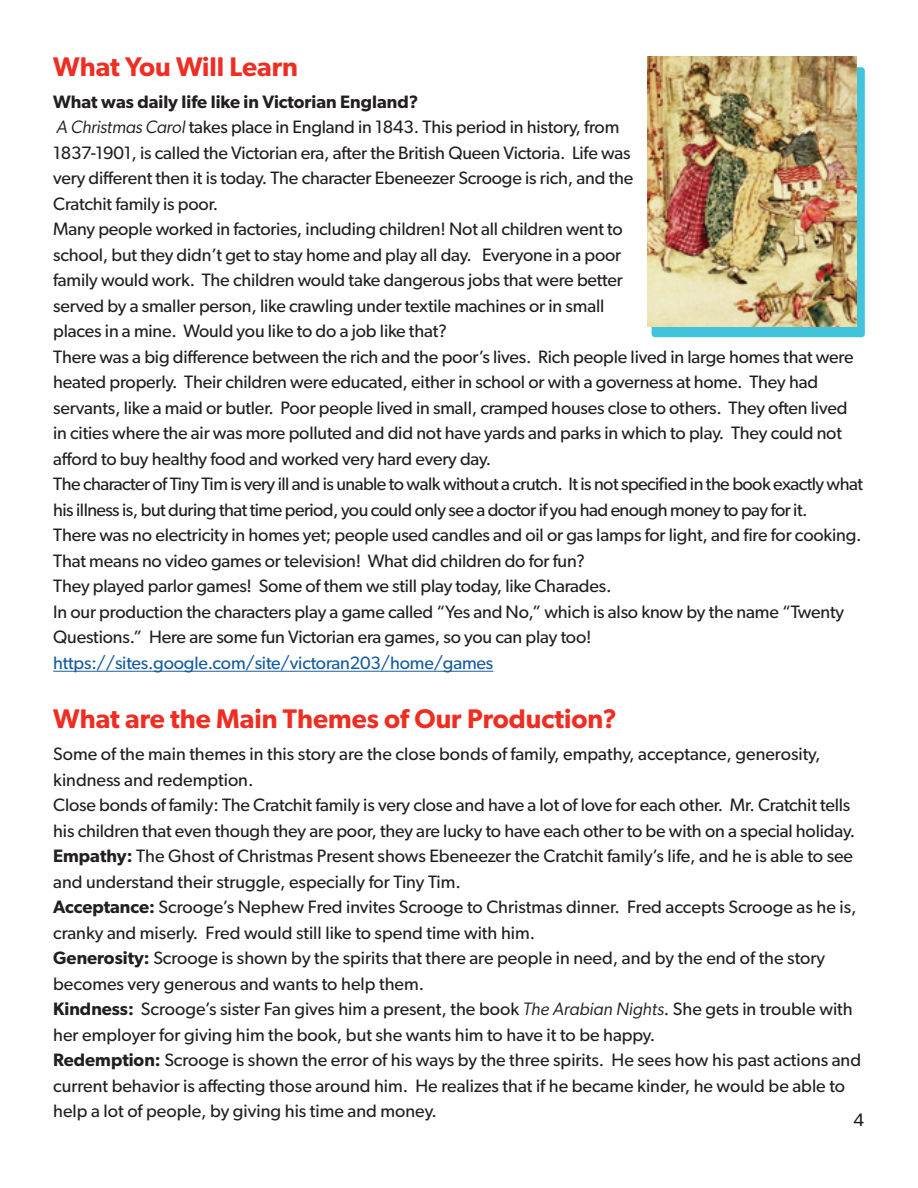
<style>
.page{position:relative;width:918px;height:1188px;background:#fff}
.page>*{position:absolute;margin:0;border:0;box-sizing:border-box;transform-origin:0 0}
.t1{font:600 27px "Gibson";color:#ee2e22}
.t2{font:18px/25.5px "Gibson";letter-spacing:-.01em;color:#231f20}
.t3{font:18px "Gibson";letter-spacing:-.01em;color:#175d9e}
.s1{font-weight:600}
.s2{font-style:italic}
</style>
<div class="page">
<hr style="left:53px;top:671px;width:440px;height:1px;background:#175d9e">
<div style="left:652px;top:67px;width:213px;height:270px;background:#42c3dc"></div>
<img style="left:647px;top:57px;width:210px;height:270px">
<h1 class="t1" style="left:53px;top:50px;width:246px">What You Will Learn</h1>
<p class="t2" style="left:53px;top:89px;width:811px"><span class="s1">What was daily life like in Victorian England?<br></span><span class="s2">A Christmas Carol</span> takes place in England in 1843. This period in history, from<br>1837-1901, is called the Victorian era, after the British Queen Victoria. Life was<br>very different then it is today. The character Ebeneezer Scrooge is rich, and the<br>Cratchit family is poor.<br>Many people worked in factories, including children! Not all children went to<br>school, but they didn’t get to stay home and play all day. Everyone in a poor<br>family would work. The children would take dangerous jobs that were better<br>served by a smaller person, like crawling under textile machines or in small<br>places in a mine. Would you like to do a job like that?<br>There was a big difference between the rich and the poor’s lives. Rich people lived in large homes that were heated properly. Their children were educated, either in school or with a governess at home. They had servants, like a maid or butler. Poor people lived in small, cramped houses close to others. They often lived in cities where the air was more polluted and did not have yards and parks in which to play. They could not afford to buy healthy food and worked very hard every day.<br>The character of Tiny Tim is very ill and is unable to walk without a crutch. It is not specified in the book exactly what his illness is, but during that time period, you could only see a doctor if you had enough money to pay for it.<br>There was no electricity in homes yet; people used candles and oil or gas lamps for light, and fire for cooking.<br>That means no video games or television! What did children do for fun?<br>They played parlor games! Some of them we still play today, like Charades.<br>In our production the characters play a game called “Yes and No,” which is also know by the name “Twenty Questions.” Here are some fun Victorian era games, so you can play too!</p>
<p class="t3" style="left:53px;top:652px;width:442px">https://sites.google.com/site/victoran203/home/games</p>
<h1 class="t1" style="left:53px;top:703px;width:565px">What are the Main Themes of Our Production?</h1>
<p class="t2" style="left:53px;top:741px;width:809px">Some of the main themes in this story are the close bonds of family, empathy, acceptance, generosity, kindness and redemption.<br>Close bonds of family: The Cratchit family is very close and have a lot of love for each other. Mr. Cratchit tells his children that even though they are poor, they are lucky to have each other to be with on a special holiday.<br><span class="s1">Empathy:</span> The Ghost of Christmas Present shows Ebeneezer the Cratchit family’s life, and he is able to see and understand their struggle, especially for Tiny Tim.<br><span class="s1">Acceptance:</span> Scrooge’s Nephew Fred invites Scrooge to Christmas dinner. Fred accepts Scrooge as he is, cranky and miserly. Fred would still like to spend time with him.<br><span class="s1">Generosity:</span> Scrooge is shown by the spirits that there are people in need, and by the end of the story becomes very generous and wants to help them.<br><span class="s1">Kindness:</span> Scrooge’s sister Fan gives him a present, the book <span class="s2">The Arabian Nights</span>. She gets in trouble with her employer for giving him the book, but she wants him to have it to be happy.<br><span class="s1">Redemption:</span> Scrooge is shown the error of his ways by the three spirits. He sees how his past actions and current behavior is affecting those around him. He realizes that if he became kinder, he would be able to help a lot of people, by giving his time and money.</p>
<p class="t2" style="left:853px;top:1107px;width:12px">4</p>
</div>
